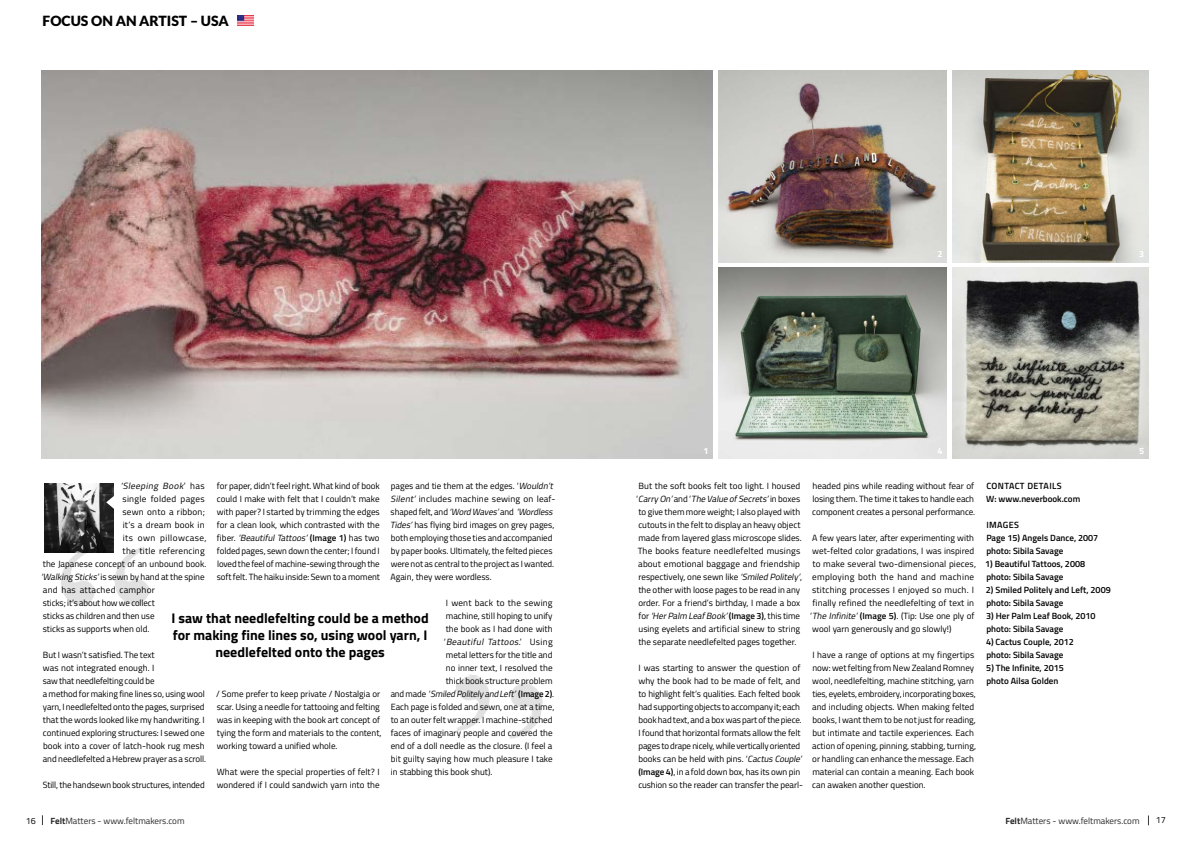
<style>
.page{position:relative;width:1191px;height:842px;background:#fff}
.page>*{position:absolute;margin:0;border:0;box-sizing:border-box;transform-origin:0 0}
.t1{font:700 14px/17px "Titillium Web";color:#000;text-align:center}
.t2{font:900 14px "Lato";color:#000}
.t3{font:9px/13px "Titillium Web";color:#000}
.t4{font:600 9px/13px "Titillium Web";color:#000}
.t5{font:italic 9px "Titillium Web";color:#000}
.t6{font:9px "Titillium Web";color:#2b2b2c}
.t7{font:9px "Titillium Web";letter-spacing:.02em;color:#000}
.t8{font:9px "Titillium Web";letter-spacing:.03em;color:#000}
.t9{font:9px "Titillium Web";letter-spacing:.025em;color:#000}
.t10{font:9px "Titillium Web";letter-spacing:.045em;color:#000}
.t11{font:700 9px "Titillium Web";color:#fff}
.s1{font-style:italic}
.s2{font-weight:600}
.s3{font-style:normal}
.s4{font-weight:600;font-style:normal}
.s5{font-weight:700}
</style>
<div class="page">
<img style="left:61px;top:547px;width:89px;height:59px">
<img style="left:455px;top:674px;width:88px;height:65px">
<img style="left:44px;top:483px;width:70px;height:70px">
<svg style="left:106px;top:496px;width:8px;height:13px"></svg>
<img style="left:41px;top:71px;width:671px;height:387px">
<img style="left:718px;top:71px;width:228px;height:191px">
<img style="left:952px;top:71px;width:196px;height:191px">
<img style="left:718px;top:267px;width:228px;height:191px">
<img style="left:952px;top:267px;width:196px;height:191px">
<img style="left:237px;top:16px;width:17px;height:10px">
<h1 class="t2" style="left:43px;top:13px;width:188px">FOCUS ON AN ARTIST – USA</h1>
<p class="t3" style="left:217px;top:479px;width:165px;text-align:justify">for paper, didn’t feel right. What kind of book could I make with felt that I couldn’t make with paper? I started by trimming the edges for a clean look, which contrasted with the fiber. <span class="s1">‘BeautifulTattoos’</span> <span class="s2">(Image 1)</span> has two folded pages, sewn down the center; I found I loved the feel of machine-sewing through the soft felt. The haiku inside: Sewn to a moment</p>
<p class="t5" style="left:120px;top:480px;width:86px">‘Sleeping Book<span class="s3">’ h a s</span></p>
<p class="t8" style="left:122px;top:493px;width:84px">single folded pages</p>
<p class="t7" style="left:122px;top:506px;width:84px">sewn onto a ribbon;</p>
<p class="t7" style="left:123px;top:519px;width:83px">it’s a dream book in</p>
<p class="t10" style="left:123px;top:531px;width:85px">its own pillowcase,</p>
<p class="t9" style="left:123px;top:544px;width:84px">the title referencing</p>
<p class="t3" style="left:43px;top:557px;width:165px">the Japanese concept of an unbound book.</p>
<p class="t3" style="left:41px;top:570px;width:165px"><span class="s1">‘Walking Sticks’</span>is sewn by hand at the spine</p>
<p class="t8" style="left:43px;top:584px;width:114px">and has attached camphor</p>
<p class="t3" style="left:43px;top:596px;width:114px">sticks; it’s about how we collect</p>
<p class="t3" style="left:43px;top:609px;width:113px">sticks as children and then use</p>
<p class="t3" style="left:43px;top:622px;width:108px">sticks as supports when old.</p>
<p class="t3" style="left:43px;top:648px;width:165px">But I wasn’t satisfied. The text<br>was not integrated enough. I<br>saw that needlefelting could be<br>a method for making fine lines so, using wool yarn, I needlefelted onto the pages, surprised that the words looked like my handwriting. I continued exploring structures: I sewed one book into a cover of latch-hook rug mesh and needlefelted a Hebrew prayer as a scroll.</p>
<p class="t3" style="left:43px;top:778px;width:163px">Still, the handsewn book structures, intended</p>
<p class="t3" style="left:390px;top:479px;width:167px">pages and tie them at the edges. ‘<span class="s1">Wouldn’t Silent’</span> includes machine sewing on leaf&shy;s h a p e d fe l t, a n d <span class="s1">‘Word Waves’</span>a n d <span class="s1">‘Wordless Tides’</span>has flying bird images on grey pages, both employing those ties and accompanied by paper books. Ultimately, the felted pieces were not as central to the project as I wanted.<br>Again, they were wordless.</p>
<p class="t7" style="left:446px;top:597px;width:108px">I went back to the sewing</p>
<p class="t3" style="left:446px;top:609px;width:108px">machine, still hoping to unify</p>
<p class="t3" style="left:446px;top:622px;width:108px">the book as I had done with</p>
<p class="t5" style="left:444px;top:636px;width:110px"><span class="s3">‘</span> Beautiful Tattoos<span class="s3">.’ U s i n g</span></p>
<p class="t3" style="left:446px;top:648px;width:108px">metal letters for the title and</p>
<p class="t3" style="left:446px;top:661px;width:108px">no inner text, I resolved the</p>
<p class="t3" style="left:446px;top:674px;width:108px">thick book structure problem</p>
<p class="t5" style="left:391px;top:688px;width:165px"><span class="s3">a n d m a d e ‘</span> Smiled Politelyand Left’<span class="s4">( I m a ge 2 )</span> <span class="s3">.</span></p>
<p class="t3" style="left:391px;top:700px;width:165px">Each page is folded and sewn, one at a time,</p>
<p class="t3" style="left:391px;top:713px;width:163px">to an outer felt wrapper. I machine-stitched</p>
<p class="t3" style="left:391px;top:726px;width:163px">faces of imaginary people and covered the</p>
<p class="t3" style="left:391px;top:739px;width:163px">end of a doll needle as the closure. (I feel a</p>
<p class="t3" style="left:391px;top:752px;width:163px">bit guilty saying how much pleasure I take</p>
<p class="t3" style="left:391px;top:765px;width:103px">in stabbing this book shut).</p>
<h1 class="t1" style="left:171px;top:609px;width:259px">I saw that needlefelting could be a method for making fine lines so, using wool yarn, I needlefelted onto the pages</h1>
<p class="t3" style="left:216px;top:687px;width:167px">/ Some prefer to keep private / Nostalgia or scar. Using a needle for tattooing and felting was in keeping with the book art concept of tying the form and materials to the content, working toward a unified whole.</p>
<p class="t3" style="left:217px;top:765px;width:164px">What were the special properties of felt? I wondered if I could sandwich yarn into the</p>
<p class="t11" style="left:937px;top:247px;width:7px">2</p>
<p class="t11" style="left:1139px;top:247px;width:7px">3</p>
<p class="t11" style="left:703px;top:444px;width:7px">1</p>
<p class="t11" style="left:937px;top:444px;width:7px">4</p>
<p class="t11" style="left:1139px;top:444px;width:7px">5</p>
<p class="t3" style="left:636px;top:479px;width:167px">But the soft books felt too light. I housed ‘ <span class="s1">Carry On’</span>a n d ‘ <span class="s1">The Value ofSecrets’</span>i n b o x e s to give them more weight; I also played with cutouts in the felt to display an heavy object made from layered glass microscope slides.<br>The books feature needlefelted musings about emotional baggage and friendship respectively, one sewn like <span class="s1">‘Smiled Politely’</span>, the other with loose pages to be read in any order. For a friend’s birthday, I made a box for <span class="s1">‘HerPalm LeafBook’</span><span class="s2">(Image 3)</span>, this time using eyelets and artificial sinew to string the separate needlefelted pages together.</p>
<p class="t3" style="left:638px;top:661px;width:167px">I was starting to answer the question of why the book had to be made of felt, and to highlight felt’s qualities. Each felted book had supporting objects to accompany it; each book had text, and a box was part of the piece.<br>I found that horizontal formats allow the felt pages to drape nicely, while vertically oriented books can be held with pins. ‘<span class="s1">CactusCouple’ </span><span class="s2">(Image 4)</span>, in a fold down box, has its own pin cushion so the reader can transfer the pearl-</p>
<p class="t3" style="left:812px;top:479px;width:164px">headed pins while reading without fear of losing them. The time it takes to handle each component creates a personal performance.</p>
<p class="t3" style="left:810px;top:531px;width:167px">A few years later, after experimenting with wet-felted color gradations, I was inspired to make several two-dimensional pieces, employing both the hand and machine stitching processes I enjoyed so much. I finally refined the needlefelting of text in ‘<span class="s1">The Infinite’</span><span class="s2">(Image 5)</span>. (Tip: Use one ply of wool yarn generously and go slowly!)</p>
<p class="t3" style="left:812px;top:648px;width:165px">I have a range of options at my fingertips now: wet felting from New Zealand Romney wool, needlefelting, machine stitching, yarn ties, eyelets, embroidery, incorporating boxes, and including objects. When making felted books, I want them to be not just for reading, but intimate and tactile experiences. Each action of opening, pinning, stabbing, turning, or handling can enhance the message. Each material can contain a meaning. Each book can awaken another question.</p>
<p class="t4" style="left:986px;top:479px;width:95px">CONTACT DETAILS<br>W: www.neverbook.com</p>
<p class="t4" style="left:986px;top:518px;width:113px">IMAGES<br>Page 15) Angels Dance, 2007 photo: Sibila Savage</p>
<p class="t4" style="left:985px;top:557px;width:101px">1) Beautiful Tattoos, 2008 photo: Sibila Savage</p>
<p class="t4" style="left:986px;top:583px;width:126px">2) Smiled Politely and Left, 2009 photo: Sibila Savage</p>
<p class="t4" style="left:986px;top:609px;width:111px">3) Her Palm Leaf Book, 2010 photo: Sibila Savage</p>
<p class="t4" style="left:986px;top:635px;width:89px">4) Cactus Couple, 2012 photo: Sibila Savage</p>
<p class="t4" style="left:986px;top:661px;width:79px">5) The Infinite, 2015 photo Ailsa Golden</p>
<p class="t3" style="left:26px;top:813px;width:12px">16</p>
<p class="t6" style="left:50px;top:814px;width:136px"><span class="s5">Felt</span>Matters - www.feltmakers.com</p>
<p class="t6" style="left:1005px;top:814px;width:136px"><span class="s5">Felt</span>Matters - www.feltmakers.com</p>
<p class="t3" style="left:1155px;top:813px;width:12px">17</p>
</div>
